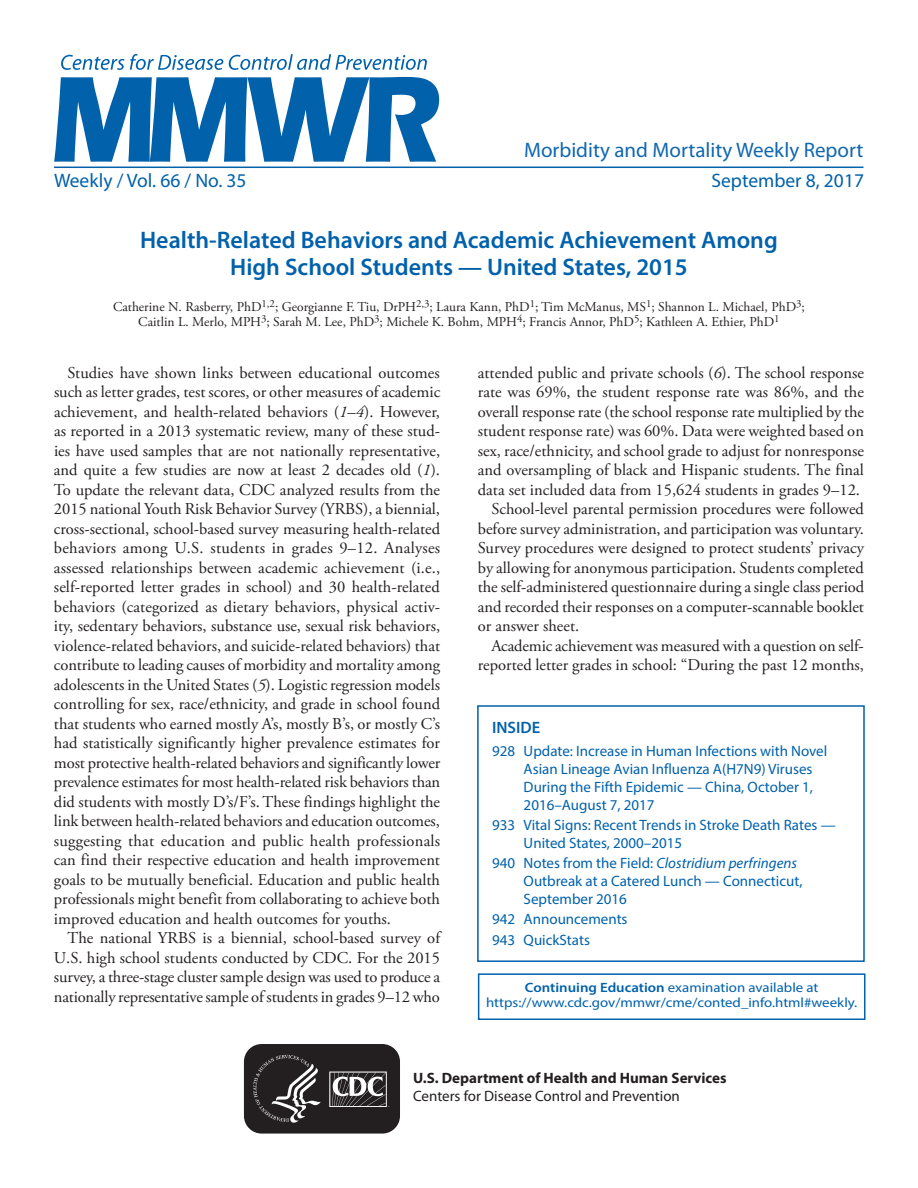
<style>
.page{position:relative;width:918px;height:1188px;background:#fff}
.page>*{position:absolute;margin:0;border:0;box-sizing:border-box;transform-origin:0 0}
.Report_Title{font:600 24px/27px "Myriad Pro";color:#0161ab;text-align:center}
.t1{font:21px "Myriad Pro";color:#1167af}
.t2{font:19.5px "Myriad Pro";color:#0161ab}
.Paragraph{font:16.5px/19.5px "Adobe Garamond Pro";color:#231f20;text-align:justify}
.inside{font:600 16.5px "Myriad Pro";color:#0161ab}
.toc_headline_to_999{font:15px/18px "Myriad Pro";color:#0161ab}
.t3{font:700 15px/18px "Myriad Pro";color:#231f20}
.Author_Names{font:13.5px/15px "Adobe Garamond Pro";color:#231f20;text-align:center}
.ce_callout_box{font:13.5px/15px "Myriad Pro";color:#0161ab;text-align:center;scale:1.1 1}
.s1{font-style:italic}
.s2{font-weight:600}
.s3{font-weight:400}
</style>
<div class="page">
<hr style="left:54px;top:167px;width:810px;height:1px;background:#0161ab">
<svg style="left:54px;top:77px;width:385px;height:85px"></svg>
<svg style="left:61px;top:54px;width:366px;height:16px"></svg>
<svg style="left:243px;top:1045px;width:157px;height:89px;background:#403c3d"></svg>
<div style="left:478px;top:973px;width:388px;height:47px;border:2px solid #0161ab"></div>
<div style="left:477px;top:705px;width:388px;height:257px;border:2px solid #0161ab"></div>
<p class="t1" style="left:524px;top:137px;width:341px">Morbidity and Mortality Weekly Report</p>
<p class="t2" style="left:54px;top:168px;width:194px">Weekly / Vol. 66 / No. 35</p>
<p class="t2" style="left:711px;top:168px;width:154px">September 8, 2017</p>
<p class="Report_Title" style="left:140px;top:225px;width:639px">Health-Related Behaviors and Academic Achievement Among<br>High School Students — United States, 2015</p>
<p class="Author_Names" style="left:113px;top:300px;width:693px">Catherine N. Rasberry, PhD<sup>1,2</sup>; Georgianne F. Tiu, DrPH<sup>2,3</sup>; Laura Kann, PhD<sup>1</sup>; Tim McManus, MS<sup>1</sup>; Shannon L. Michael, PhD<sup>3</sup>;<br>Caitlin L. Merlo, MPH<sup>3</sup>; Sarah M. Lee, PhD<sup>3</sup>; Michele K. Bohm, MPH<sup>4</sup>; Francis Annor, PhD<sup>5</sup>; Kathleen A. Ethier, PhD<sup>1</sup></p>
<p class="Paragraph" style="left:54px;top:363px;width:388px;text-indent:14px">Studies have shown links between educational outcomes such as letter grades, test scores, or other measures of academic achievement, and health-related behaviors (<span class="s1">1</span>–<span class="s1">4</span>). However, as reported in a 2013 systematic review, many of these stud&shy;ies have used samples that are not nationally representative, and quite a few studies are now at least 2 decades old (<span class="s1">1</span>).<br>To update the relevant data, CDC analyzed results from the 2015 national Youth Risk Behavior Survey (YRBS), a biennial, cross-sectional, school-based survey measuring health-related behaviors among U.S. students in grades 9–12. Analyses assessed relationships between academic achievement (i.e., self-reported letter grades in school) and 30 health-related behaviors (categorized as dietary behaviors, physical activ&shy;ity, sedentary behaviors, substance use, sexual risk behaviors, violence-related behaviors, and suicide-related behaviors) that contribute to leading causes of morbidity and mortality among adolescents in the United States (<span class="s1">5</span>). Logistic regression models controlling for sex, race/ethnicity, and grade in school found that students who earned mostly A’s, mostly B’s, or mostly C’s had statistically significantly higher prevalence estimates for most protective health-related behaviors and significantly lower prevalence estimates for most health-related risk behaviors than did students with mostly D’s/F’s. These findings highlight the link between health-related behaviors and education outcomes, suggesting that education and public health professionals can find their respective education and health improvement goals to be mutually beneficial. Education and public health professionals might benefit from collaborating to achieve both improved education and health outcomes for youths.</p>
<p class="Paragraph" style="left:54px;top:929px;width:388px;text-indent:13px">The national YRBS is a biennial, school-based survey of U.S. high school students conducted by CDC. For the 2015 survey, a three-stage cluster sample design was used to produce a nationally representative sample of students in grades 9–12 who</p>
<p class="Paragraph" style="left:478px;top:364px;width:388px">attended public and private schools (<span class="s1">6</span>). The school response rate was 69%, the student response rate was 86%, and the overall response rate (the school response rate multiplied by the student response rate) was 60%. Data were weighted based on sex, race/ethnicity, and school grade to adjust for nonresponse and oversampling of black and Hispanic students. The final data set included data from 15,624 students in grades 9–12.</p>
<p class="Paragraph" style="left:478px;top:500px;width:388px;text-indent:13px">School-level parental permission procedures were followed before survey administration, and participation was voluntary.<br>Survey procedures were designed to protect students’ privacy by allowing for anonymous participation. Students completed the self-administered questionnaire during a single class period and recorded their responses on a computer-scannable booklet or answer sheet.</p>
<p class="Paragraph" style="left:478px;top:637px;width:388px;text-align:right">Academic achievement was measured with a question on self&shy;reported letter grades in school: “During the past 12 months,</p>
<h1 class="inside" style="left:492px;top:717px;width:50px">INSIDE</h1>
<p class="toc_headline_to_999" style="left:524px;top:742px;width:305px;text-indent:-32px">928 Update: Increase in Human Infections with Novel Asian Lineage Avian Influenza A(H7N9) Viruses During the Fifth Epidemic — China, October 1, 2016–August 7, 2017</p>
<p class="toc_headline_to_999" style="left:524px;top:816px;width:314px;text-indent:-32px">933 Vital Signs: Recent Trends in Stroke Death Rates —<br>United States, 2000–2015</p>
<p class="toc_headline_to_999" style="left:524px;top:854px;width:280px;text-indent:-31px">940 Notes from the Field: <span class="s1">Clostridium perfringens<br></span>Outbreak at a Catered Lunch — Connecticut,<br>September 2016</p>
<p class="toc_headline_to_999" style="left:492px;top:910px;width:137px">942 Announcements</p>
<p class="toc_headline_to_999" style="left:492px;top:930px;width:99px">943 QuickStats</p>
<p class="ce_callout_box" style="left:486px;top:980px;width:339px"><span class="s2">Continuing Education</span> examination available at https://www.cdc.gov/mmwr/cme/conted_info.html#weekly.</p>
<p class="t3" style="left:413px;top:1069px;width:315px">U.S. Department of Health and Human Services<br><span class="s3">Centers for Disease Control and Prevention</span></p>
</div>
